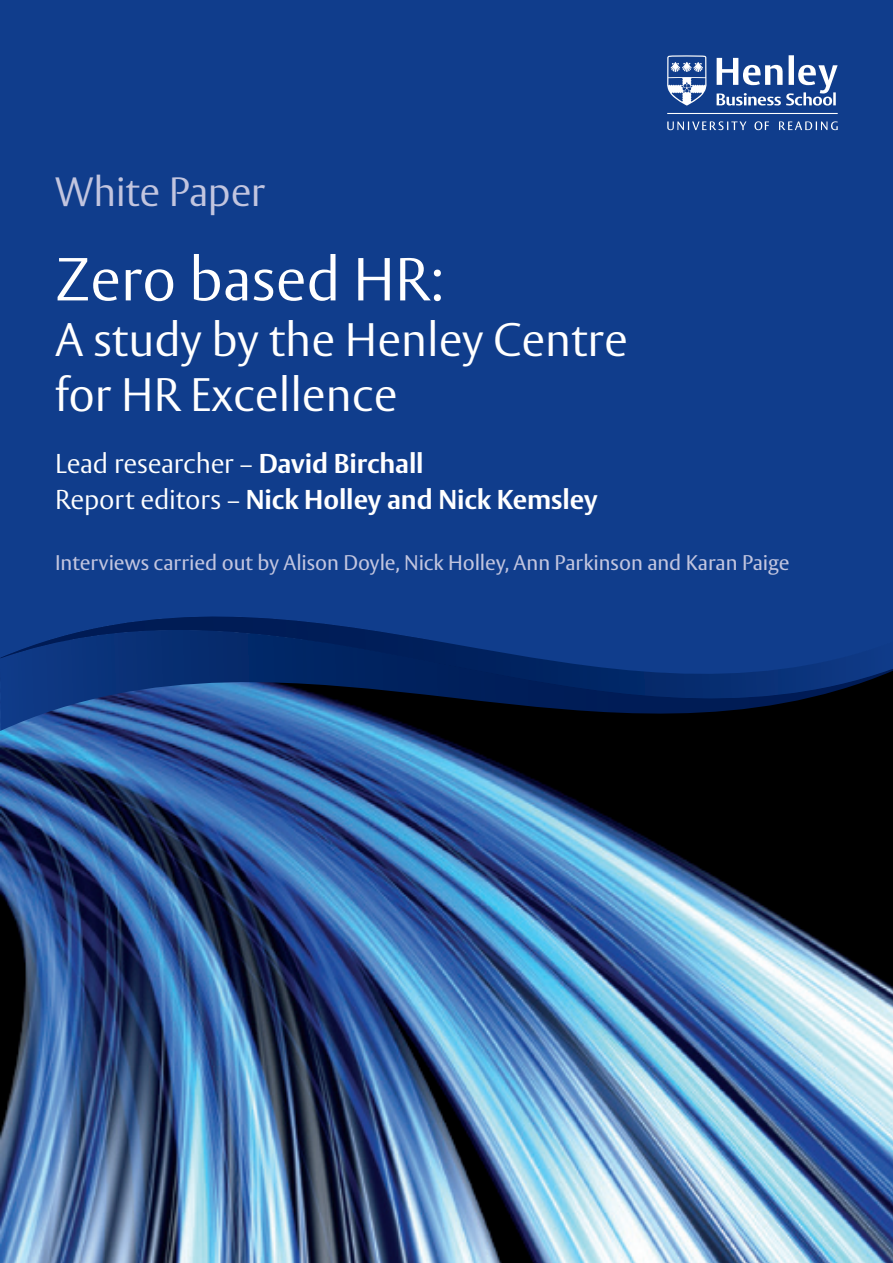
<style>
.page{position:relative;width:893px;height:1263px;background:#fff}
.page>*{position:absolute;margin:0;border:0;box-sizing:border-box;transform-origin:0 0}
.t1{font:60px "Rdg Vesta";color:#fff}
.t2{font:46.5px/55.5px "Rdg Vesta";color:#fff}
.t3{font:40.5px "Rdg Vesta";letter-spacing:-.01em;color:#c2c5df}
.t4{font:700 27px/36px "Rdg Vesta";letter-spacing:-.005em;color:#fff}
.t5{font:21px "Rdg Vesta 2";letter-spacing:-.005em;color:#c2c5df}
.s1{font-weight:400}
</style>
<div class="page">
<img style="left:0;top:753px;width:893px;height:510px">
<div style="left:0;top:0;width:893px;height:157px;background:#103d8c"></div>
<svg style="left:0;top:157px;width:893px;height:596px;background:#0f3a83"></svg>
<svg style="left:667px;top:55px;width:40px;height:51px"></svg>
<svg style="left:667px;top:113px;width:171px;height:1px"></svg>
<svg style="left:667px;top:121px;width:79px;height:9px"></svg>
<svg style="left:754px;top:121px;width:15px;height:9px"></svg>
<svg style="left:779px;top:121px;width:59px;height:9px"></svg>
<svg style="left:717px;top:55px;width:121px;height:51px"></svg>
<h3 class="t3" style="left:55px;top:167px;width:212px">White Paper</h3>
<h1 class="t1" style="left:55px;top:242px;width:390px">Zero based HR:</h1>
<h2 class="t2" style="left:55px;top:314px;width:574px">A study by the Henley Centre for HR Excellence</h2>
<p class="t4" style="left:55px;top:446px;width:544px"><span class="s1">Lead researcher –</span> David Birchall<br><span class="s1">Report editors –</span> Nick Holley and Nick Kemsley</p>
<p class="t5" style="left:55px;top:550px;width:736px">Interviews carried out by Alison Doyle, Nick Holley, Ann Parkinson and Karan Paige</p>
</div>
